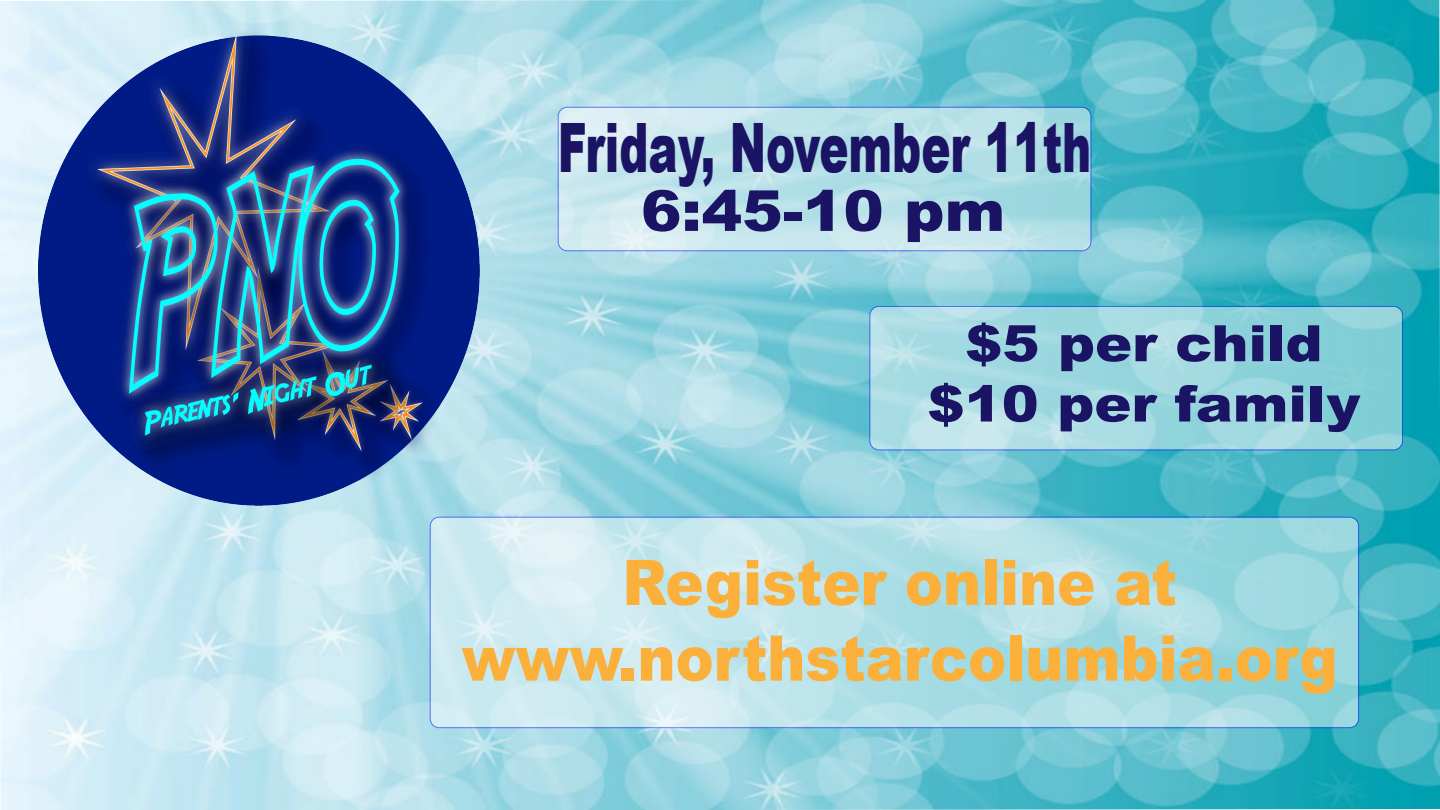
<style>
.page{position:relative;width:1440px;height:810px;background:#fff}
.page>*{position:absolute;margin:0;border:0;box-sizing:border-box;transform-origin:0 0}
.t1{font:900 68.18px "Arial";color:#1b1464;scale:.64 1}
.t2{font:900 63px/75.6px "Arial";color:#fbb03b;text-align:center;scale:.91 1}
.t3{font:900 56.55px "Arial";color:#1b1464;scale:1.07 1}
.t4{font:900 50.25px/60.2px "Arial";color:#1b1464;text-align:center;scale:1.11 1}
</style>
<div class="page">
<img style="left:0;top:0;width:1440px;height:810px">
<img style="left:38px;top:17px;width:441px;height:489px">
<svg style="left:558px;top:107px;width:533px;height:144px"></svg>
<div style="left:558px;top:107px;width:533px;height:144px;border:1px solid #00f;border-radius:9px"></div>
<svg style="left:870px;top:306px;width:533px;height:144px"></svg>
<div style="left:869px;top:306px;width:534px;height:144px;border:1px solid #00f;border-radius:9px"></div>
<svg style="left:430px;top:517px;width:929px;height:211px"></svg>
<div style="left:430px;top:517px;width:929px;height:211px;border:1px solid #00f;border-radius:9px"></div>
<p class="t1" style="left:558px;top:99px;width:835px">Friday, November 11th</p>
<p class="t3" style="left:641px;top:170px;width:342px">6:45-10 pm</p>
<p class="t4" style="left:928px;top:312px;width:391px">$5 per child $10 per family</p>
<p class="t2" style="left:462px;top:543px;width:964px">Register online at www.northstarcolumbia.org</p>
</div>
